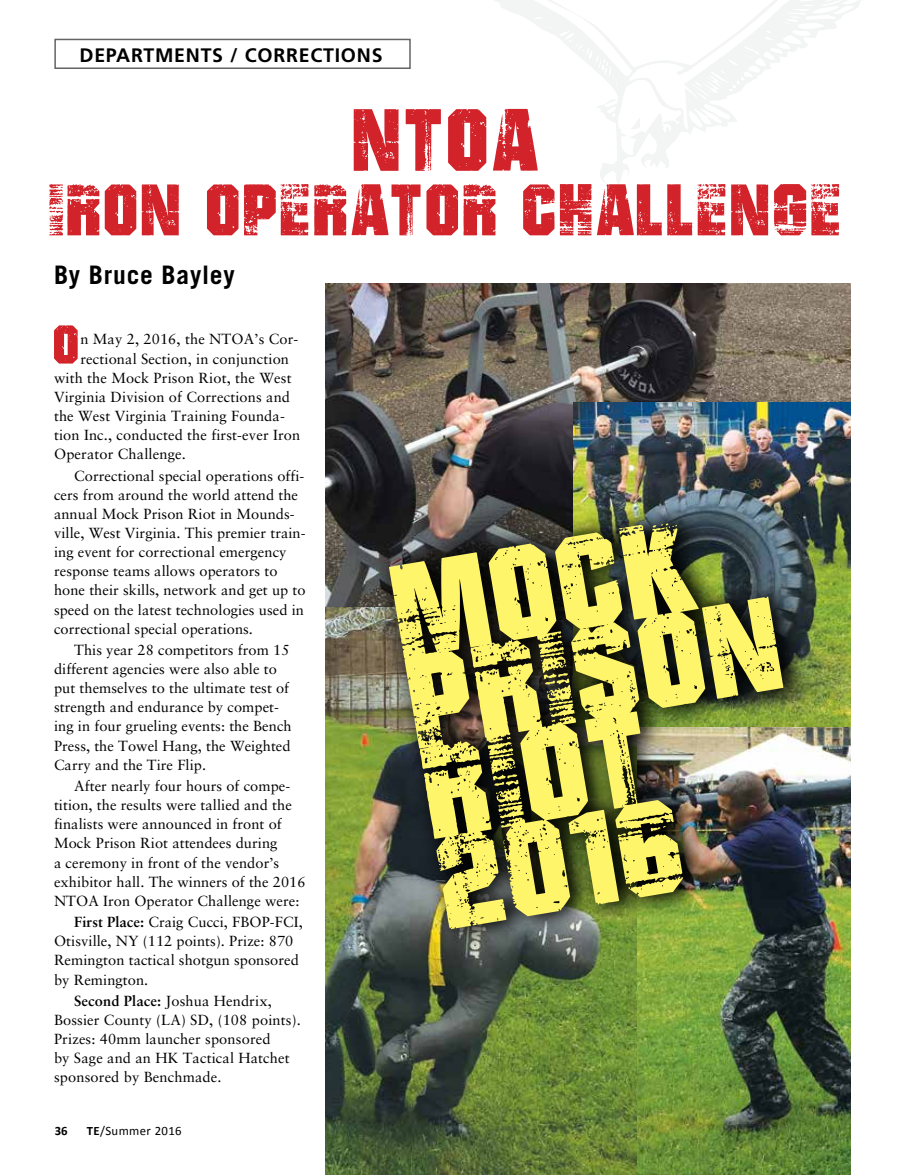
<style>
.page{position:relative;width:905px;height:1175px;background:#fff}
.page>*{position:absolute;margin:0;border:0;box-sizing:border-box;transform-origin:0 0}
.t1{font:180px "BADGRUNGE";color:#fff56b}
.t2{font:120px "BADGRUNGE";color:#d2232a}
.t3{font:99px "BADGRUNGE";letter-spacing:.03em;color:#d2232a}
.t4{font:74.25px "BADGRUNGE";color:#d2232a}
.t5{font:700 25.5px "Trade Gothic";letter-spacing:.03em;color:#000}
.t6{font:700 19.5px "Frutiger";letter-spacing:.04em;color:#000}
.t7{font:14.7px/19.2px "Sabon";letter-spacing:.005em;color:#000}
.t8{font:12.75px "Calibri";letter-spacing:.03em;color:#000}
.t9{font:700 12.75px "Calibri";color:#000}
.s1{font-weight:700}
</style>
<div class="page">
<img style="left:636px;top:726px;width:214px;height:448px">
<div style="left:54px;top:39px;width:357px;height:30px;border:2px solid #636466"></div>
<img style="left:326px;top:284px;width:524px;height:324px">
<img style="left:326px;top:608px;width:310px;height:566px">
<img style="left:574px;top:402px;width:276px;height:324px">
<img style="left:375px;top:503px;width:436px;height:446px">
<svg style="left:494px;top:0;width:367px;height:165px"></svg>
<h3 class="t6" style="left:79px;top:43px;width:304px">DEPARTMENTS / CORRECTIONS</h3>
<h2 class="t2" style="left:354px;top:59px;width:185px">NTOA</h2>
<h3 class="t3" style="left:49px;top:143px;width:794px">Iron Operator Challenge</h3>
<h3 class="t5" style="left:54px;top:259px;width:182px">By Bruce Bayley</h3>
<h3 class="t4" style="left:54px;top:294px;width:27px">O</h3>
<p class="t7" style="left:80px;top:329px;width:219px">n May 2, 2016, the NTOA’s Cor-</p>
<p class="t7" style="left:80px;top:349px;width:210px">rectional Section, in conjunction</p>
<p class="t7" style="left:54px;top:368px;width:239px">with the Mock Prison Riot, the West</p>
<p class="t7" style="left:54px;top:387px;width:237px">Virginia Division of Corrections and</p>
<p class="t7" style="left:54px;top:406px;width:232px">the West Virginia Training Founda-</p>
<p class="t7" style="left:54px;top:425px;width:248px">tion Inc., conducted the first-ever Iron</p>
<p class="t7" style="left:54px;top:444px;width:133px">Operator Challenge.</p>
<p class="t7" style="left:54px;top:465px;width:253px;text-indent:20px">Correctional special operations offi&shy;cers from around the world attend the annual Mock Prison Riot in Mounds&shy;ville, West Virginia. This premier train&shy;ing event for correctional emergency response teams allows operators to hone their skills, network and get up to speed on the latest technologies used in correctional special operations.</p>
<p class="t7" style="left:54px;top:640px;width:239px;text-indent:20px">This year 28 competitors from 15 different agencies were also able to put themselves to the ultimate test of strength and endurance by compet&shy;ing in four grueling events: the Bench Press, the Towel Hang, the Weighted Carry and the Tire Flip.</p>
<p class="t7" style="left:54px;top:776px;width:253px;text-indent:20px">After nearly four hours of compe&shy;tition, the results were tallied and the finalists were announced in front of Mock Prison Riot attendees during<br>a ceremony in front of the vendor’s exhibitor hall. The winners of the 2016<br>NTOA Iron Operator Challenge were:</p>
<p class="t7" style="left:54px;top:912px;width:250px;text-indent:20px"><span class="s1">First Place:</span> Craig Cucci, FBOP-FCI,<br>Otisville, NY (112 points). Prize: 870<br>Remington tactical shotgun sponsored by Remington.</p>
<p class="t7" style="left:54px;top:991px;width:248px;text-indent:20px"><span class="s1">Second Place:</span> Joshua Hendrix,<br>Bossier County (LA) SD, (108 points).<br>Prizes: 40mm launcher sponsored<br>by Sage and an HK Tactical Hatchet sponsored by Benchmade.</p>
<p class="t9" style="left:55px;top:1122px;width:14px">36</p>
<p class="t8" style="left:87px;top:1122px;width:96px"><span class="s1">TE</span>/Summer 2016</p>
<h1 class="t1" style="left:378px;top:492px;width:300px;rotate:-9deg">Mock</h1>
<h1 class="t1" style="left:393px;top:582px;width:376px;rotate:-9deg">Prison</h1>
<h1 class="t1" style="left:408px;top:673px;width:227px;rotate:-9deg">Riot</h1>
<h1 class="t1" style="left:423px;top:763px;width:245px;rotate:-9deg">2016</h1>
</div>
